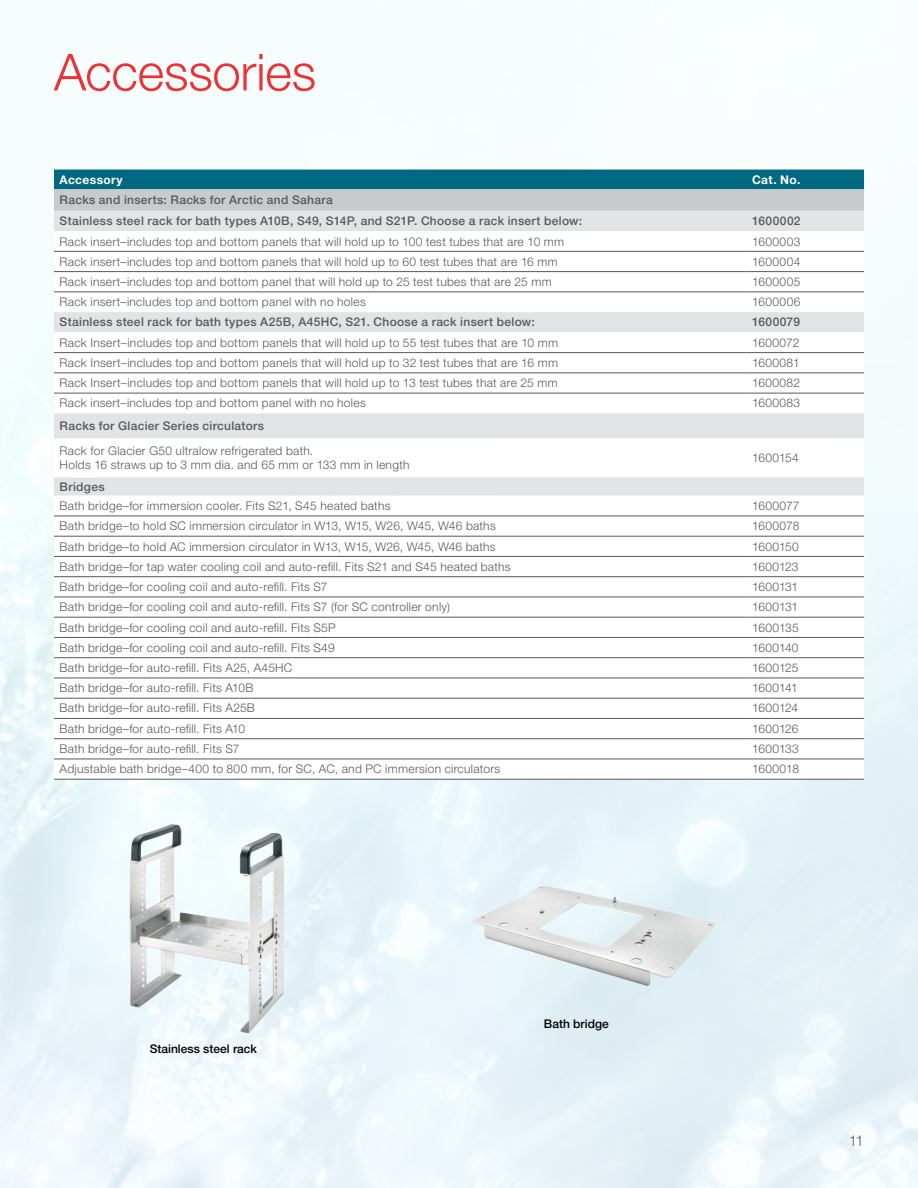
<style>
.page{position:relative;width:918px;height:1188px;background:#fff}
.page>*{position:absolute;margin:0;border:0;box-sizing:border-box;transform-origin:0 0}
.t1{font:300 51px "Helvetica Neue LTW1 G";letter-spacing:-.005em;color:#ee3134}
.t2{font:300 15px "Helvetica Neue LTW1 G";color:#58595b}
.t3{font:300 12px/14.4px "Helvetica Neue LT Std";letter-spacing:.025em;color:#58595b}
.t4{font:500 12px/20.9px "Helvetica Neue LT Std";letter-spacing:.025em;color:#58595b}
.t5{font:500 12px "Helvetica Neue LTW1 G";color:#000}
.t6{font:300 12px "Helvetica Neue LT Std";letter-spacing:.005em;color:#58595b}
.t7{font:700 12px "Helvetica Neue LT Std";letter-spacing:.03em;color:#fff}
.t8{font:300 12px "Helvetica Neue LT Std";letter-spacing:-.005em;color:#58595b}
.t9{font:300 12px "Helvetica Neue LT Std";letter-spacing:-.015em;color:#58595b}
.t10{font:300 12px "Helvetica Neue LT Std";color:#58595b}
.t11{font:300 12px "Helvetica Neue LT Std";letter-spacing:-.01em;color:#58595b}
.t12{font:300 12px "Helvetica Neue LT Std";letter-spacing:-.025em;color:#58595b}
.t13{font:300 12px "Helvetica Neue LT Std";letter-spacing:-.02em;color:#58595b}
</style>
<div class="page">
<img style="left:472px;top:885px;width:244px;height:101px">
<img style="left:129px;top:824px;width:155px;height:210px">
<svg style="left:54px;top:170px;width:810px;height:41px;background:#6b9ca8"></svg>
<div style="left:54px;top:211px;width:810px;height:20px;background:#e2e3e4"></div>
<svg style="left:54px;top:250px;width:810px;height:529px"></svg>
<hr style="left:54px;top:251px;width:693px;height:1px;background:#58595b">
<hr style="left:747px;top:251px;width:117px;height:1px;background:#58595b">
<hr style="left:54px;top:271px;width:693px;height:1px;background:#58595b">
<hr style="left:747px;top:271px;width:117px;height:1px;background:#58595b">
<hr style="left:54px;top:292px;width:693px;height:1px;background:#58595b">
<hr style="left:747px;top:292px;width:117px;height:1px;background:#58595b">
<hr style="left:54px;top:352px;width:693px;height:1px;background:#58595b">
<hr style="left:747px;top:352px;width:117px;height:1px;background:#58595b">
<hr style="left:54px;top:373px;width:693px;height:1px;background:#58595b">
<hr style="left:747px;top:373px;width:117px;height:1px;background:#58595b">
<hr style="left:54px;top:393px;width:693px;height:1px;background:#58595b">
<hr style="left:747px;top:393px;width:117px;height:1px;background:#58595b">
<hr style="left:54px;top:516px;width:693px;height:1px;background:#58595b">
<hr style="left:747px;top:516px;width:117px;height:1px;background:#58595b">
<hr style="left:54px;top:536px;width:693px;height:1px;background:#58595b">
<hr style="left:747px;top:536px;width:117px;height:1px;background:#58595b">
<hr style="left:54px;top:556px;width:693px;height:1px;background:#58595b">
<hr style="left:747px;top:556px;width:117px;height:1px;background:#58595b">
<hr style="left:54px;top:576px;width:693px;height:1px;background:#58595b">
<hr style="left:747px;top:576px;width:117px;height:1px;background:#58595b">
<hr style="left:54px;top:597px;width:693px;height:1px;background:#58595b">
<hr style="left:747px;top:597px;width:117px;height:1px;background:#58595b">
<hr style="left:54px;top:617px;width:693px;height:1px;background:#58595b">
<hr style="left:747px;top:617px;width:117px;height:1px;background:#58595b">
<hr style="left:54px;top:637px;width:693px;height:1px;background:#58595b">
<hr style="left:747px;top:637px;width:117px;height:1px;background:#58595b">
<hr style="left:54px;top:657px;width:693px;height:1px;background:#58595b">
<hr style="left:747px;top:657px;width:117px;height:1px;background:#58595b">
<hr style="left:54px;top:678px;width:693px;height:1px;background:#58595b">
<hr style="left:747px;top:678px;width:117px;height:1px;background:#58595b">
<hr style="left:54px;top:698px;width:693px;height:1px;background:#58595b">
<hr style="left:747px;top:698px;width:117px;height:1px;background:#58595b">
<hr style="left:54px;top:718px;width:693px;height:1px;background:#58595b">
<hr style="left:747px;top:718px;width:117px;height:1px;background:#58595b">
<hr style="left:54px;top:738px;width:693px;height:1px;background:#58595b">
<hr style="left:747px;top:738px;width:117px;height:1px;background:#58595b">
<hr style="left:54px;top:759px;width:693px;height:1px;background:#58595b">
<hr style="left:747px;top:759px;width:117px;height:1px;background:#58595b">
<hr style="left:54px;top:779px;width:693px;height:1px;background:#58595b">
<hr style="left:747px;top:779px;width:117px;height:1px;background:#58595b">
<h1 class="t1" style="left:54px;top:41px;width:264px">Accessories</h1>
<p class="t7" style="left:60px;top:172px;width:65px">Accessory</p>
<p class="t7" style="left:752px;top:172px;width:50px">Cat. No.</p>
<p class="t4" style="left:60px;top:190px;width:524px">Racks and inserts: Racks for Arctic and Sahara<br>Stainless steel rack for bath types A10B, S49, S14P, and S21P. Choose a rack insert below:</p>
<p class="t4" style="left:752px;top:210px;width:50px">1600002</p>
<p class="t3" style="left:60px;top:234px;width:506px">Rack insert–includes top and bottom panels that will hold up to 100 test tubes that are 10 mm</p>
<p class="t3" style="left:752px;top:234px;width:50px">1600003</p>
<p class="t3" style="left:60px;top:254px;width:500px">Rack insert–includes top and bottom panels that will hold up to 60 test tubes that are 16 mm</p>
<p class="t3" style="left:752px;top:254px;width:50px">1600004</p>
<p class="t3" style="left:60px;top:274px;width:494px">Rack insert–includes top and bottom panel that will hold up to 25 test tubes that are 25 mm</p>
<p class="t3" style="left:752px;top:274px;width:50px">1600005</p>
<p class="t3" style="left:60px;top:295px;width:308px">Rack insert–includes top and bottom panel with no holes</p>
<p class="t3" style="left:752px;top:295px;width:50px">1600006</p>
<p class="t4" style="left:60px;top:312px;width:477px">Stainless steel rack for bath types A25B, A45HC, S21. Choose a rack insert below:</p>
<p class="t4" style="left:752px;top:312px;width:50px">1600079</p>
<p class="t3" style="left:60px;top:335px;width:500px">Rack Insert–includes top and bottom panels that will hold up to 55 test tubes that are 10 mm</p>
<p class="t3" style="left:752px;top:335px;width:49px">1600072</p>
<p class="t3" style="left:60px;top:355px;width:500px">Rack Insert–includes top and bottom panels that will hold up to 32 test tubes that are 16 mm</p>
<p class="t3" style="left:752px;top:355px;width:49px">1600081</p>
<p class="t3" style="left:60px;top:376px;width:500px">Rack Insert–includes top and bottom panels that will hold up to 13 test tubes that are 25 mm</p>
<p class="t3" style="left:752px;top:376px;width:50px">1600082</p>
<p class="t3" style="left:60px;top:396px;width:308px">Rack insert–includes top and bottom panel with no holes</p>
<p class="t3" style="left:752px;top:396px;width:50px">1600083</p>
<p class="t4" style="left:60px;top:415px;width:206px">Racks for Glacier Series circulators</p>
<p class="t3" style="left:60px;top:443px;width:351px">Rack for Glacier G50 ultralow refrigerated bath.<br>Holds 16 straws up to 3 mm dia. and 65 mm or 133 mm in length</p>
<p class="t6" style="left:752px;top:451px;width:48px">1600154</p>
<p class="t4" style="left:60px;top:476px;width:46px">Bridges</p>
<p class="t3" style="left:60px;top:498px;width:332px">Bath bridge–for immersion cooler. Fits S21, S45 heated baths</p>
<p class="t3" style="left:752px;top:498px;width:49px">1600077</p>
<p class="t3" style="left:60px;top:519px;width:438px">Bath bridge–to hold SC immersion circulator in W13, W15, W26, W45, W46 baths</p>
<p class="t3" style="left:752px;top:519px;width:49px">1600078</p>
<p class="t3" style="left:60px;top:539px;width:437px">Bath bridge–to hold AC immersion circulator in W13, W15, W26, W45, W46 baths</p>
<p class="t10" style="left:752px;top:539px;width:48px">1600150</p>
<p class="t3" style="left:60px;top:559px;width:452px">Bath bridge–for tap water cooling coil and auto-refill. Fits S21 and S45 heated baths</p>
<p class="t8" style="left:752px;top:559px;width:48px">1600123</p>
<p class="t3" style="left:60px;top:579px;width:269px">Bath bridge–for cooling coil and auto-refill. Fits S7</p>
<p class="t9" style="left:752px;top:579px;width:48px">1600131</p>
<p class="t3" style="left:60px;top:600px;width:392px">Bath bridge–for cooling coil and auto-refill. Fits S7 (for SC controller only)</p>
<p class="t9" style="left:752px;top:600px;width:48px">1600131</p>
<p class="t3" style="left:60px;top:620px;width:278px">Bath bridge–for cooling coil and auto-refill. Fits S5P</p>
<p class="t6" style="left:752px;top:620px;width:48px">1600135</p>
<p class="t3" style="left:60px;top:640px;width:277px">Bath bridge–for cooling coil and auto-refill. Fits S49</p>
<p class="t6" style="left:752px;top:640px;width:48px">1600140</p>
<p class="t3" style="left:60px;top:660px;width:234px">Bath bridge–for auto-refill. Fits A25, A45HC</p>
<p class="t11" style="left:752px;top:660px;width:48px">1600125</p>
<p class="t3" style="left:60px;top:681px;width:195px">Bath bridge–for auto-refill. Fits A10B</p>
<p class="t12" style="left:752px;top:681px;width:47px">1600141</p>
<p class="t3" style="left:60px;top:701px;width:197px">Bath bridge–for auto-refill. Fits A25B</p>
<p class="t13" style="left:752px;top:701px;width:47px">1600124</p>
<p class="t3" style="left:60px;top:721px;width:187px">Bath bridge–for auto-refill. Fits A10</p>
<p class="t8" style="left:752px;top:721px;width:48px">1600126</p>
<p class="t3" style="left:60px;top:741px;width:181px">Bath bridge–for auto-refill. Fits S7</p>
<p class="t6" style="left:752px;top:741px;width:48px">1600133</p>
<p class="t3" style="left:60px;top:762px;width:442px">Adjustable bath bridge–400 to 800 mm, for SC, AC, and PC immersion circulators</p>
<p class="t3" style="left:752px;top:762px;width:48px">1600018</p>
<p class="t5" style="left:150px;top:1041px;width:109px">Stainless steel rack</p>
<p class="t5" style="left:544px;top:1017px;width:66px">Bath bridge</p>
<p class="t2" style="left:849px;top:1131px;width:17px">11</p>
</div>
